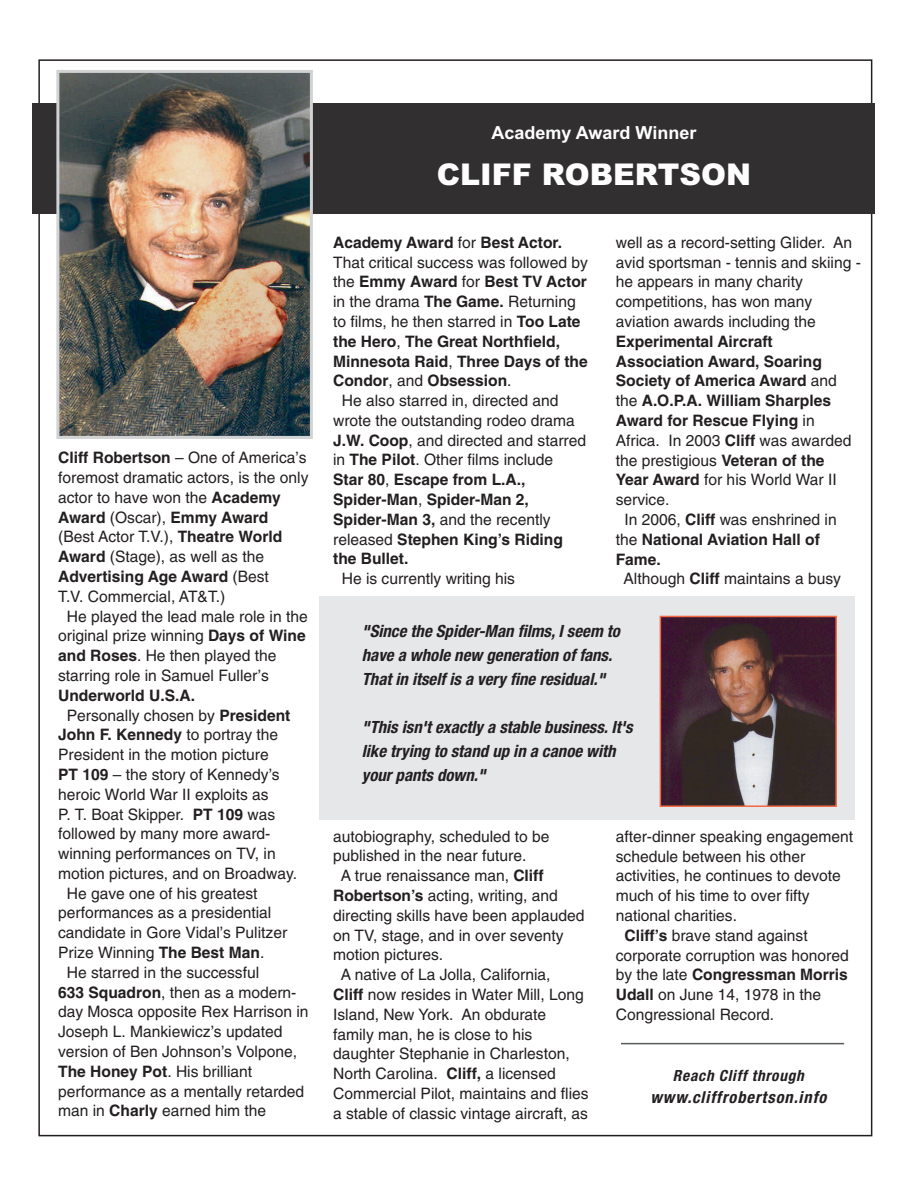
<style>
.page{position:relative;width:918px;height:1188px;background:#fff}
.page>*{position:absolute;margin:0;border:0;box-sizing:border-box;transform-origin:0 0}
.t1{font:900 30px "Arial";color:#fff}
.t2{font:700 18px "Arial";color:#fff}
.t3{font:italic 700 condensed 16.8px/24px "Helvetica Neue";color:#231f20}
.t4{font:italic 700 condensed 16.5px "Helvetica Neue";letter-spacing:.055em;color:#231f20}
.t5{font:15.75px/19.8px "Helvetica";color:#231f20}
.t6{font:700 15.75px "Helvetica";color:#231f20}
.t7{font:italic 700 condensed 15.3px "Helvetica Neue";letter-spacing:.05em;color:#231f20}
.s1{font-weight:700}
.s2{font-weight:400}
</style>
<div class="page">
<div style="left:32px;top:103px;width:843px;height:111px;background:#312f30"></div>
<div style="left:319px;top:596px;width:536px;height:224px;background:#e6e7e9"></div>
<img style="left:60px;top:74px;width:249px;height:361px">
<div style="left:56px;top:70px;width:257px;height:369px;border:3px solid #d1d2d4"></div>
<img style="left:663px;top:619px;width:171px;height:185px">
<div style="left:660px;top:616px;width:177px;height:191px;border:2px solid #f26844"></div>
<hr style="left:621px;top:1043px;width:223px;height:1px;background:#57585a">
<p class="t5" style="left:58px;top:449px;width:250px"><span class="s1">Cliff Robertson</span> – One of America’s</p>
<p class="t5" style="left:58px;top:469px;width:252px">foremost dramatic actors, is the only</p>
<p class="t5" style="left:58px;top:489px;width:224px">actor to have won the <span class="s1">Academy</span></p>
<p class="t6" style="left:58px;top:511px;width:212px">Award <span class="s2">(Oscar),</span> Emmy Award</p>
<p class="t5" style="left:58px;top:528px;width:226px">(Best Actor T.V.), <span class="s1">Theatre World</span></p>
<p class="t5" style="left:58px;top:548px;width:207px"><span class="s1">Award</span> (Stage), as well as the</p>
<p class="t6" style="left:58px;top:571px;width:212px">Advertising Age Award <span class="s2">(Best</span></p>
<p class="t5" style="left:58px;top:588px;width:169px">T.V. Commercial, AT&amp;T.)</p>
<p class="t5" style="left:67px;top:608px;width:242px">He played the lead male role in the</p>
<p class="t5" style="left:58px;top:627px;width:249px">original prize winning <span class="s1">Days of Wine</span></p>
<p class="t5" style="left:58px;top:647px;width:220px"><span class="s1">and Roses</span>. He then played the</p>
<p class="t5" style="left:58px;top:667px;width:212px">starring role in Samuel Fuller’s</p>
<p class="t6" style="left:58px;top:689px;width:138px">Underworld U.S.A.</p>
<p class="t5" style="left:67px;top:707px;width:225px">Personally chosen by <span class="s1">President</span></p>
<p class="t6" style="left:58px;top:729px;width:222px">John F. Kennedy <span class="s2">to portray the</span></p>
<p class="t5" style="left:58px;top:746px;width:212px">President in the motion picture</p>
<p class="t5" style="left:58px;top:766px;width:223px"><span class="s1">PT 109</span> – the story of Kennedy’s</p>
<p class="t5" style="left:58px;top:786px;width:212px">heroic World War II exploits as</p>
<p class="t5" style="left:58px;top:806px;width:218px">P. T. Boat Skipper. <span class="s1">PT 109</span> was</p>
<p class="t5" style="left:58px;top:825px;width:214px">followed by many more award-</p>
<p class="t5" style="left:58px;top:845px;width:219px">winning performances on TV, in</p>
<p class="t5" style="left:58px;top:865px;width:240px">motion pictures, and on Broadway.</p>
<p class="t5" style="left:67px;top:885px;width:192px">He gave one of his greatest</p>
<p class="t5" style="left:58px;top:905px;width:215px">performances as a presidential</p>
<p class="t5" style="left:58px;top:924px;width:231px">candidate in Gore Vidal’s Pulitzer</p>
<p class="t5" style="left:58px;top:944px;width:208px">Prize Winning <span class="s1">The Best Man</span>.</p>
<p class="t5" style="left:67px;top:964px;width:194px">He starred in the successful</p>
<p class="t5" style="left:58px;top:984px;width:240px"><span class="s1">633 Squadron</span>, then as a modern-</p>
<p class="t5" style="left:58px;top:1004px;width:252px">day Mosca opposite Rex Harrison in</p>
<p class="t5" style="left:58px;top:1023px;width:226px">Joseph L. Mankiewicz’s updated</p>
<p class="t5" style="left:58px;top:1043px;width:240px">version of Ben Johnson’s Volpone,</p>
<p class="t5" style="left:58px;top:1063px;width:196px"><span class="s1">The Honey Pot</span>. His brilliant</p>
<p class="t5" style="left:58px;top:1083px;width:248px">performance as a mentally retarded</p>
<p class="t5" style="left:58px;top:1103px;width:209px">man in <span class="s1">Charly</span> earned him the</p>
<p class="t2" style="left:492px;top:126px;width:206px">Academy Award Winner</p>
<h1 class="t1" style="left:437px;top:164px;width:316px">CLIFF ROBERTSON</h1>
<p class="t6" style="left:333px;top:236px;width:231px">Academy Award <span class="s2">for</span> Best Actor.</p>
<p class="t5" style="left:333px;top:254px;width:256px">That critical success was followed by</p>
<p class="t6" style="left:333px;top:276px;width:255px"><span class="s2">the</span> Emmy Award <span class="s2">for</span> Best TV Actor</p>
<p class="t5" style="left:333px;top:293px;width:244px">in the drama <span class="s1">The Game.</span> Returning</p>
<p class="t5" style="left:333px;top:313px;width:249px">to films, he then starred in <span class="s1">Too Late</span></p>
<p class="t6" style="left:333px;top:335px;width:228px">the Hero<span class="s2">,</span> The Great Northfield,</p>
<p class="t6" style="left:333px;top:355px;width:256px">Minnesota Raid<span class="s2">,</span> Three Days of the</p>
<p class="t6" style="left:333px;top:375px;width:180px">Condor<span class="s2">, and</span> Obsession<span class="s2">.</span></p>
<p class="t5" style="left:342px;top:392px;width:218px">He also starred in, directed and</p>
<p class="t5" style="left:333px;top:412px;width:243px">wrote the outstanding rodeo drama</p>
<p class="t5" style="left:333px;top:432px;width:255px"><span class="s1">J.W. Coop</span>, and directed and starred</p>
<p class="t5" style="left:333px;top:452px;width:222px">in <span class="s1">The Pilot</span>. Other films include</p>
<p class="t6" style="left:333px;top:474px;width:194px">Star 80<span class="s2">,</span> Escape from L.A.,</p>
<p class="t6" style="left:333px;top:494px;width:197px">Spider-Man<span class="s2">,</span> Spider-Man 2,</p>
<p class="t5" style="left:333px;top:511px;width:219px"><span class="s1">Spider-Man 3,</span> and the recently</p>
<p class="t6" style="left:333px;top:533px;width:231px"><span class="s2">released</span> Stephen King’s Riding</p>
<p class="t6" style="left:333px;top:553px;width:77px">the Bullet.</p>
<p class="t5" style="left:342px;top:570px;width:175px">He is currently writing his</p>
<p class="t5" style="left:616px;top:234px;width:247px">well as a record-setting Glider. An avid sportsman - tennis and skiing - he appears in many charity competitions, has won many aviation awards including the</p>
<p class="t6" style="left:616px;top:335px;width:159px">Experimental Aircraft</p>
<p class="t6" style="left:616px;top:355px;width:208px">Association Award, Soaring</p>
<p class="t6" style="left:616px;top:375px;width:223px">Society of America Award <span class="s2">and</span></p>
<p class="t6" style="left:616px;top:395px;width:217px"><span class="s2">the</span> A.O.P.A. William Sharples</p>
<p class="t6" style="left:616px;top:415px;width:200px">Award for Rescue Flying <span class="s2">in</span></p>
<p class="t5" style="left:616px;top:432px;width:237px">Africa. In 2003 <span class="s1">Cliff</span> was awarded</p>
<p class="t5" style="left:616px;top:452px;width:210px">the prestigious <span class="s1">Veteran of the</span></p>
<p class="t5" style="left:616px;top:471px;width:222px"><span class="s1">Year Award</span> for his World War II</p>
<p class="t5" style="left:616px;top:491px;width:55px">service.</p>
<p class="t5" style="left:624px;top:511px;width:214px">In 2006, <span class="s1">Cliff</span> was enshrined in</p>
<p class="t6" style="left:616px;top:533px;width:206px"><span class="s2">the</span> National Aviation Hall of</p>
<p class="t6" style="left:616px;top:553px;width:47px">Fame.</p>
<p class="t5" style="left:624px;top:570px;width:219px">Although <span class="s1">Cliff</span> maintains a busy</p>
<p class="t3" style="left:362px;top:620px;width:260px">"Since the Spider-Man films, I seem to have a whole new generation of fans.<br>That in itself is a very fine residual."</p>
<p class="t3" style="left:362px;top:716px;width:272px">"This isn't exactly a stable business. It's like trying to stand up in a canoe with your pants down."</p>
<p class="t5" style="left:333px;top:828px;width:218px">autobiography, scheduled to be</p>
<p class="t5" style="left:333px;top:848px;width:195px">published in the near future.</p>
<p class="t5" style="left:341px;top:867px;width:204px">A true renaissance man, <span class="s1">Cliff</span></p>
<p class="t5" style="left:333px;top:887px;width:226px"><span class="s1">Robertson’s</span> acting, writing, and</p>
<p class="t5" style="left:333px;top:907px;width:253px">directing skills have been applauded</p>
<p class="t5" style="left:333px;top:927px;width:232px">on TV, stage, and in over seventy</p>
<p class="t5" style="left:333px;top:947px;width:112px">motion pictures.</p>
<p class="t5" style="left:341px;top:966px;width:211px">A native of La Jolla, California,</p>
<p class="t5" style="left:333px;top:986px;width:252px"><span class="s1">Cliff</span> now resides in Water Mill, Long</p>
<p class="t5" style="left:333px;top:1006px;width:215px">Island, New York. An obdurate</p>
<p class="t5" style="left:333px;top:1026px;width:201px">family man, he is close to his</p>
<p class="t5" style="left:333px;top:1046px;width:238px">daughter Stephanie in Charleston,</p>
<p class="t5" style="left:333px;top:1065px;width:224px">North Carolina. <span class="s1">Cliff,</span> a licensed</p>
<p class="t5" style="left:333px;top:1085px;width:257px">Commercial Pilot, maintains and flies</p>
<p class="t5" style="left:333px;top:1105px;width:256px">a stable of classic vintage aircraft, as</p>
<p class="t5" style="left:616px;top:828px;width:239px">after-dinner speaking engagement</p>
<p class="t5" style="left:616px;top:848px;width:191px">schedule between his other</p>
<p class="t5" style="left:616px;top:867px;width:227px">activities, he continues to devote</p>
<p class="t5" style="left:616px;top:887px;width:196px">much of his time to over fifty</p>
<p class="t5" style="left:616px;top:907px;width:123px">national charities.</p>
<p class="t5" style="left:624px;top:927px;width:185px"><span class="s1">Cliff’s</span> brave stand against</p>
<p class="t5" style="left:616px;top:947px;width:235px">corporate corruption was honored</p>
<p class="t6" style="left:616px;top:969px;width:234px"><span class="s2">by the late</span> Congressman Morris</p>
<p class="t5" style="left:616px;top:986px;width:207px"><span class="s1">Udall</span> on June 14, 1978 in the</p>
<p class="t5" style="left:616px;top:1006px;width:160px">Congressional Record.</p>
<p class="t7" style="left:673px;top:1070px;width:132px">Reach Cliff through</p>
<p class="t4" style="left:650px;top:1091px;width:178px">www.cliffrobertson.info</p>
</div>
